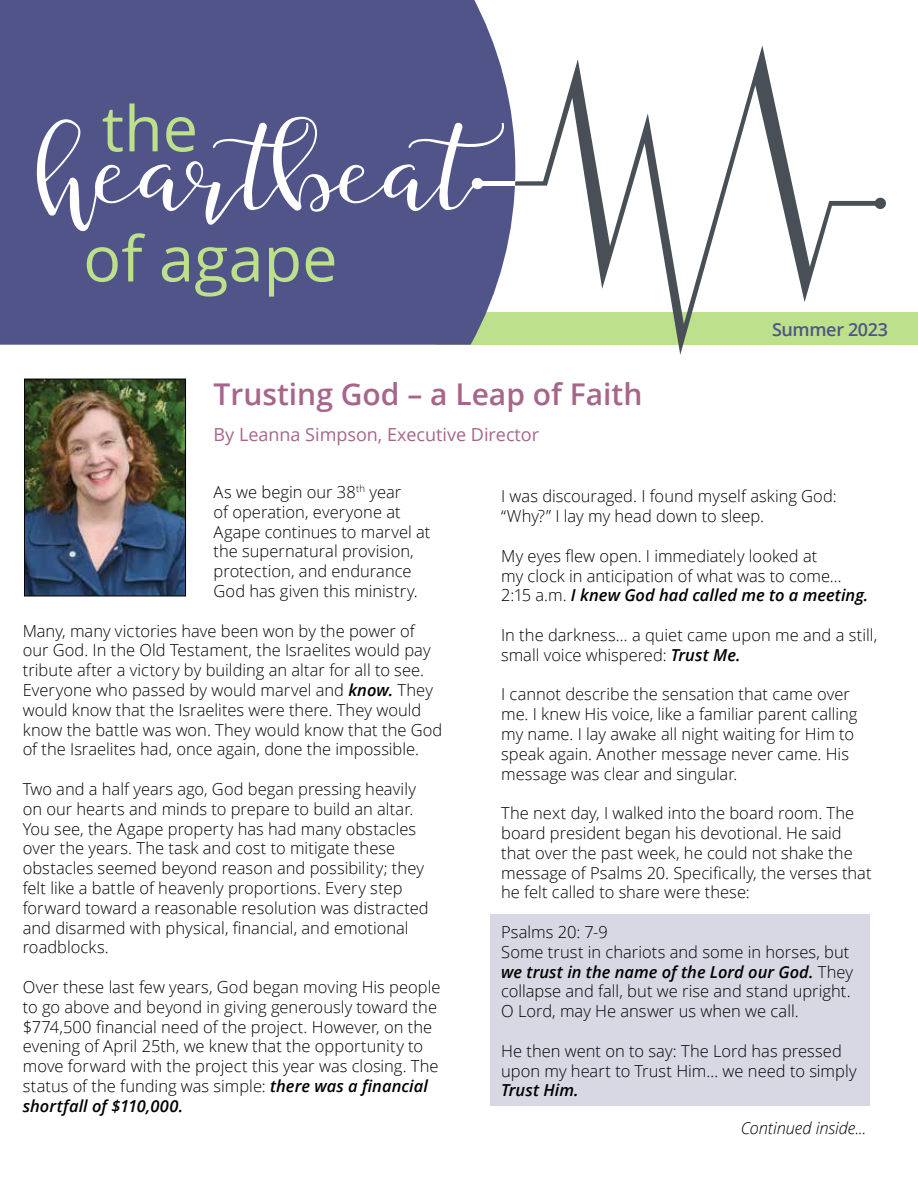
<style>
.page{position:relative;width:918px;height:1188px;background:#fff}
.page>*{position:absolute;margin:0;border:0;box-sizing:border-box;transform-origin:0 0}
.t1{font:99px "Just Write Solid";color:#fff}
.t2{font:63px "Open Sans";color:#bde08c}
.t3{font:600 30px "Open Sans";color:#a7658a}
.t4{font:18px "Open Sans";color:#a7658a}
.t5{font:600 18px "Open Sans";letter-spacing:-.02em;color:#505488}
.t6{font:300 16.5px/19.8px "Open Sans";color:#000}
.t7{font:italic 300 16.5px "Open Sans";letter-spacing:-.005em;color:#000}
.t8{font:italic 600 16.5px "Open Sans";letter-spacing:.005em;color:#000}
.s1{font-weight:600;font-style:italic}
</style>
<div class="page">
<div style="left:490px;top:914px;width:380px;height:192px;background:#d8d7e4"></div>
<div style="left:436px;top:312px;width:482px;height:33px;background:#bde08c"></div>
<div style="left:0;top:0;width:515px;height:345px;background:#505488"></div>
<div style="left:472px;top:178px;width:11px;height:11px;background:#fff;border-radius:50%"></div>
<div style="left:875px;top:198px;width:11px;height:11px;background:#484f56;border-radius:50%"></div>
<div style="left:482px;top:181px;width:33px;height:5px;background:#fff"></div>
<svg style="left:515px;top:45px;width:366px;height:310px"></svg>
<img style="left:26px;top:381px;width:158px;height:213px">
<div style="left:24px;top:379px;width:162px;height:217px;border:1px solid #000"></div>
<h2 class="t2" style="left:102px;top:85px;width:98px">the</h2>
<h1 class="t1" style="left:38px;top:106px;width:500px">heartbeat</h1>
<h2 class="t2" style="left:83px;top:215px;width:256px">of agape</h2>
<p class="t5" style="left:772px;top:317px;width:118px">Summer 2023</p>
<h3 class="t3" style="left:214px;top:374px;width:430px">Trusting God – a Leap of Faith</h3>
<p class="t4" style="left:214px;top:422px;width:327px">By Leanna Simpson, Executive Director</p>
<p class="t6" style="left:214px;top:482px;width:218px">As we begin our 38<sup>th</sup> year<br>of operation, everyone at<br>Agape continues to marvel at the supernatural provision, protection, and endurance<br>God has given this ministry.</p>
<p class="t6" style="left:23px;top:620px;width:421px">Many, many victories have been won by the power of our God. In the Old Testament, the Israelites would pay tribute after a victory by building an altar for all to see.<br>Everyone who passed by would marvel and <span class="s1">know.</span> They would know that the Israelites were there. They would know the battle was won. They would know that the God of the Israelites had, once again, done the impossible.</p>
<p class="t6" style="left:23px;top:779px;width:408px">Two and a half years ago, God began pressing heavily on our hearts and minds to prepare to build an altar.<br>You see, the Agape property has had many obstacles over the years. The task and cost to mitigate these obstacles seemed beyond reason and possibility; they felt like a battle of heavenly proportions. Every step forward toward a reasonable resolution was distracted and disarmed with physical, financial, and emotional roadblocks.</p>
<p class="t6" style="left:23px;top:977px;width:419px">Over these last few years, God began moving His people to go above and beyond in giving generously toward the $774,500 financial need of the project. However, on the evening of April 25th, we knew that the opportunity to move forward with the project this year was closing. The status of the funding was simple: <span class="s1">there was a financial shortfall of $110,000.</span></p>
<p class="t6" style="left:501px;top:486px;width:337px">I was discouraged. I found myself asking God: “Why?” I lay my head down to sleep.</p>
<p class="t6" style="left:501px;top:546px;width:369px">My eyes flew open. I immediately looked at<br>my clock in anticipation of what was to come…<br>2:15 a.m. <span class="s1">I knew God had called me to a meeting.</span></p>
<p class="t6" style="left:501px;top:625px;width:378px">In the darkness… a quiet came upon me and a still, small voice whispered: <span class="s1">Trust Me.</span></p>
<p class="t6" style="left:501px;top:684px;width:358px">I cannot describe the sensation that came over me. I knew His voice, like a familiar parent calling my name. I lay awake all night waiting for Him to speak again. Another message never came. His message was clear and singular.</p>
<p class="t6" style="left:501px;top:803px;width:372px">The next day, I walked into the board room. The board president began his devotional. He said that over the past week, he could not shake the message of Psalms 20. Specifically, the verses that he felt called to share were these:</p>
<p class="t6" style="left:501px;top:922px;width:354px">Psalms 20: 7-9<br>Some trust in chariots and some in horses, but <span class="s1">we trust in the name of the Lord our God.</span> They collapse and fall, but we rise and stand upright.<br>O Lord, may He answer us when we call.</p>
<p class="t6" style="left:501px;top:1041px;width:357px">He then went on to say: The Lord has pressed upon my heart to Trust Him… we need to simply</p>
<p class="t8" style="left:501px;top:1079px;width:79px">Trust Him.</p>
<p class="t7" style="left:741px;top:1116px;width:127px">Continued inside...</p>
</div>
